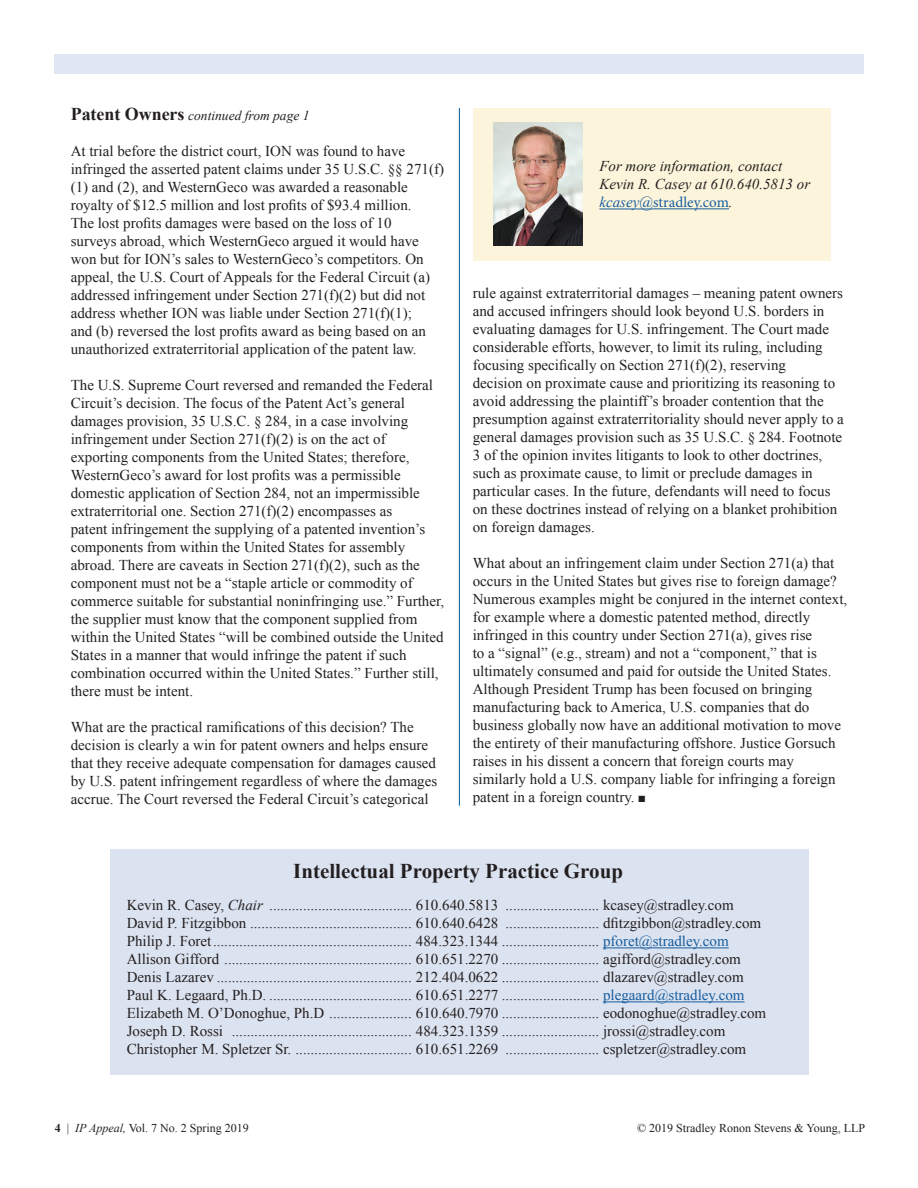
<style>
.page{position:relative;width:918px;height:1188px;background:#fff}
.page>*{position:absolute;margin:0;border:0;box-sizing:border-box;transform-origin:0 0}
.t1{font:700 21px "Times New Roman";color:#231f20}
.t2{font:15px/18px "Times New Roman";color:#231f20}
.t3{font:italic 15px/18px "Times New Roman";color:#231f20}
.t4{font:15px "Minion Pro";color:#175d9e}
.t5{font:italic 13.5px "Times New Roman";color:#231f20}
.t6{font:12px "Times New Roman";color:#231f20}
.s1{font-weight:700;font-style:normal;font-size:18px}
.s2{font-family:"Times New Roman";font-style:italic}
.s3{font-family:"Times New Roman";font-style:italic;color:#231f20}
.s4{font-style:italic}
.s5{color:#175d9e}
.s6{font-weight:700}
</style>
<div class="page">
<div style="left:54px;top:54px;width:810px;height:19px;background:#e0e6f2"></div>
<hr style="left:459px;top:108px;width:1px;height:698px;background:#005594">
<div style="left:110px;top:849px;width:699px;height:226px;background:#dce3f0"></div>
<hr style="left:603px;top:948px;width:126px;height:1px;background:#175d9e">
<hr style="left:603px;top:1002px;width:142px;height:1px;background:#175d9e">
<div style="left:473px;top:108px;width:358px;height:152px;background:#fcf5db"></div>
<img style="left:493px;top:122px;width:90px;height:124px">
<hr style="left:599px;top:209px;width:54px;height:1px;background:#175d9e">
<hr style="left:653px;top:208px;width:76px;height:1px;background:#175d9e">
<p class="t5" style="left:71px;top:106px;width:240px"><span class="s1">Patent Owners</span> continued from page 1</p>
<p class="t2" style="left:71px;top:142px;width:375px">At trial before the district court, ION was found to have infringed the asserted patent claims under 35 U.S.C. §§ 271(f) (1) and (2), and WesternGeco was awarded a reasonable royalty of $12.5 million and lost profits of $93.4 million.<br>The lost profits damages were based on the loss of 10<br>surveys abroad, which WesternGeco argued it would have won but for ION’s sales to WesternGeco’s competitors. On appeal, the U.S. Court of Appeals for the Federal Circuit (a) addressed infringement under Section 271(f)(2) but did not address whether ION was liable under Section 271(f)(1);<br>and (b) reversed the lost profits award as being based on an unauthorized extraterritorial application of the patent law.</p>
<p class="t2" style="left:71px;top:376px;width:375px">The U.S. Supreme Court reversed and remanded the Federal Circuit’s decision. The focus of the Patent Act’s general damages provision, 35 U.S.C. § 284, in a case involving infringement under Section 271(f)(2) is on the act of exporting components from the United States; therefore, WesternGeco’s award for lost profits was a permissible domestic application of Section 284, not an impermissible extraterritorial one. Section 271(f)(2) encompasses as<br>patent infringement the supplying of a patented invention’s components from within the United States for assembly abroad. There are caveats in Section 271(f)(2), such as the component must not be a “staple article or commodity of commerce suitable for substantial noninfringing use.” Further, the supplier must know that the component supplied from within the United States “will be combined outside the United States in a manner that would infringe the patent if such combination occurred within the United States.” Further still, there must be intent.</p>
<p class="t2" style="left:71px;top:718px;width:368px">What are the practical ramifications of this decision? The decision is clearly a win for patent owners and helps ensure that they receive adequate compensation for damages caused by U.S. patent infringement regardless of where the damages accrue. The Court reversed the Federal Circuit’s categorical</p>
<p class="t3" style="left:599px;top:157px;width:212px">For more information, contact<br>Kevin R. Casey at 610.640.5813 or</p>
<p class="t4" style="left:599px;top:193px;width:135px"><span class="s2">kcasey@</span>stradley.com<span class="s3">.</span></p>
<p class="t2" style="left:473px;top:284px;width:373px">rule against extraterritorial damages – meaning patent owners and accused infringers should look beyond U.S. borders in evaluating damages for U.S. infringement. The Court made considerable efforts, however, to limit its ruling, including focusing specifically on Section 271(f)(2), reserving<br>decision on proximate cause and prioritizing its reasoning to avoid addressing the plaintiff’s broader contention that the presumption against extraterritoriality should never apply to a general damages provision such as 35 U.S.C. § 284. Footnote 3 of the opinion invites litigants to look to other doctrines, such as proximate cause, to limit or preclude damages in particular cases. In the future, defendants will need to focus on these doctrines instead of relying on a blanket prohibition on foreign damages.</p>
<p class="t2" style="left:473px;top:554px;width:376px">What about an infringement claim under Section 271(a) that occurs in the United States but gives rise to foreign damage?<br>Numerous examples might be conjured in the internet context, for example where a domestic patented method, directly infringed in this country under Section 271(a), gives rise<br>to a “signal” (e.g., stream) and not a “component,” that is ultimately consumed and paid for outside the United States.<br>Although President Trump has been focused on bringing manufacturing back to America, U.S. companies that do business globally now have an additional motivation to move the entirety of their manufacturing offshore. Justice Gorsuch raises in his dissent a concern that foreign courts may similarly hold a U.S. company liable for infringing a foreign patent in a foreign country. ■</p>
<h1 class="t1" style="left:293px;top:857px;width:331px">Intellectual Property Practice Group</h1>
<p class="t2" style="left:127px;top:896px;width:641px">Kevin R. Casey, <span class="s4">Chair</span> ...................................... 610.640.5813 ......................... kcasey@stradley.com David P. Fitzgibbon ........................................... 610.640.6428 ......................... dfitzgibbon@stradley.com Philip J. Foret..................................................... 484.323.1344 .......................... <span class="s5">pforet@stradley.com </span>Allison Gifford .................................................. 610.651.2270 .......................... agifford@stradley.com Denis Lazarev .................................................... 212.404.0622 .......................... dlazarev@stradley.com Paul K. Legaard, Ph.D. ...................................... 610.651.2277 .......................... <span class="s5">plegaard@stradley.com </span>Elizabeth M. O’Donoghue, Ph.D ...................... 610.640.7970 .......................... eodonoghue@stradley.com Joseph D. Rossi ................................................ 484.323.1359 .......................... jrossi@stradley.com Christopher M. Spletzer Sr. ............................... 610.651.2269 ......................... cspletzer@stradley.com</p>
<p class="t6" style="left:55px;top:1120px;width:196px"><span class="s6">4</span> | <span class="s4">IP Appeal,</span> Vol. 7 No. 2 Spring 2019</p>
<p class="t6" style="left:637px;top:1120px;width:230px">© 2019 Stradley Ronon Stevens &amp; Young, LLP</p>
</div>
